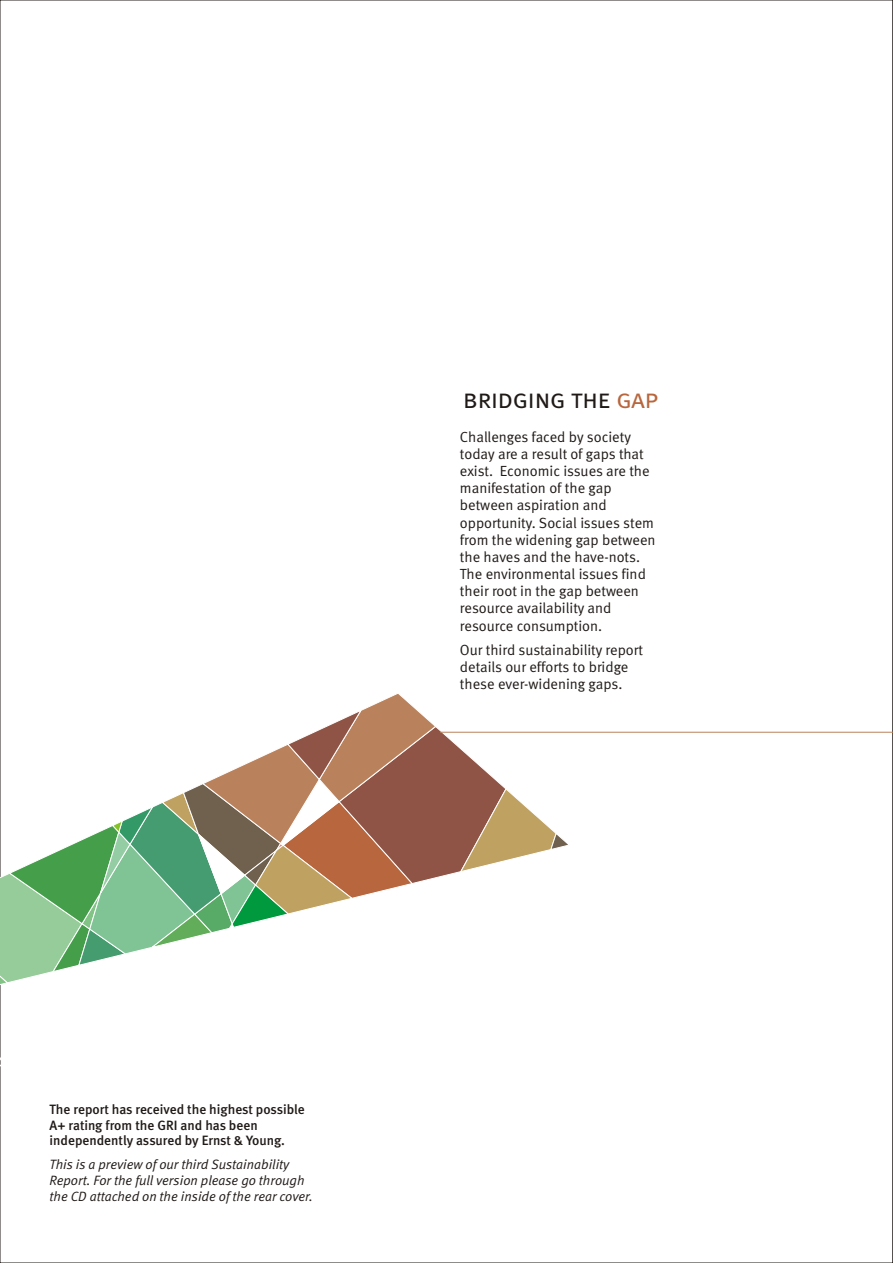
<style>
.page{position:relative;width:893px;height:1263px;background:#fff}
.page>*{position:absolute;margin:0;border:0;box-sizing:border-box;transform-origin:0 0}
.t1{font:27px "Meta Normal LF Caps";letter-spacing:-.03em;color:#1f1a17}
.t2{font:14.7px/17.1px "Meta Normal LF";color:#1f1a17}
.t3{font:italic 13.5px/15.8px "Meta Normal LF";color:#1f1a17}
.t4{font:500 13.5px/15.8px "Meta";color:#1f1a17}
.s1{color:#b8663d}
</style>
<div class="page">
<svg style="left:0;top:1014px;width:1px;height:54px"></svg>
<svg style="left:0;top:693px;width:570px;height:299px"></svg>
<hr style="left:440px;top:732px;width:453px;height:1px;background:#ba825c">
<h1 class="t1" style="left:463px;top:383px;width:197px">bridging the <span class="s1">gap</span></h1>
<p class="t2" style="left:460px;top:428px;width:197px">Challenges faced by society today are a result of gaps that exist. Economic issues are the manifestation of the gap between aspiration and opportunity. Social issues stem from the widening gap between the haves and the have-nots.<br>The environmental issues find their root in the gap between resource availability and resource consumption.</p>
<p class="t2" style="left:460px;top:641px;width:185px">Our third sustainability report details our efforts to bridge these ever-widening gaps.</p>
<p class="t4" style="left:50px;top:1101px;width:257px">The report has received the highest possible<br>A+ rating from the GRI and has been independently assured by Ernst &amp; Young.</p>
<p class="t3" style="left:50px;top:1156px;width:265px">This is a preview of our third Sustainability<br>Report. For the full version please go through the CD attached on the inside of the rear cover.</p>
</div>
